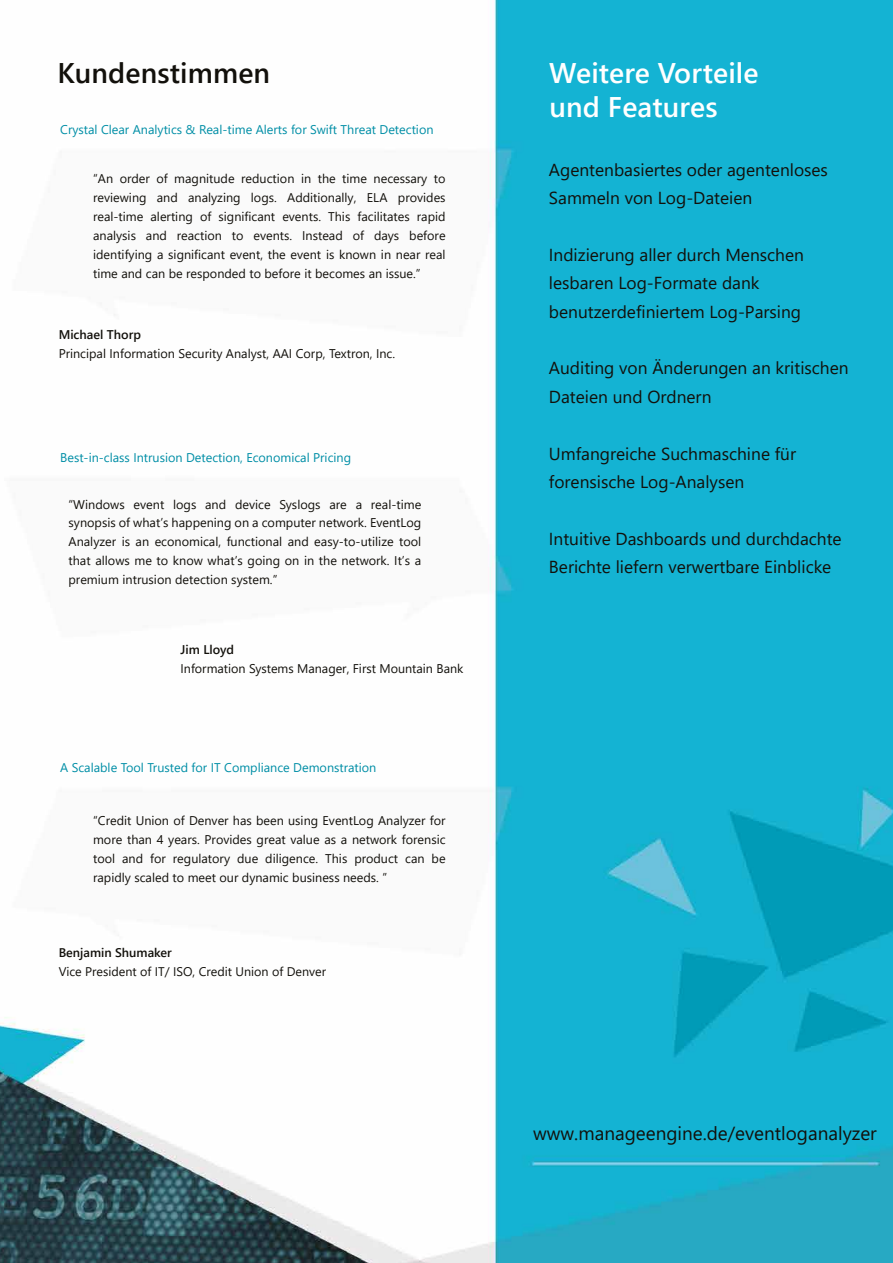
<style>
.page{position:relative;width:893px;height:1263px;background:#fff}
.page>*{position:absolute;margin:0;border:0;box-sizing:border-box;transform-origin:0 0}
.t1{font:600 28.35px/34px "Segoe UI";letter-spacing:.005em;color:#fff}
.t2{font:600 28.35px "Segoe UI";letter-spacing:.005em;color:#12100b}
.t3{font:18.9px "Segoe UI";color:#12100b}
.t4{font:17.4px/28.3px "Segoe UI";color:#12100b}
.t5{font:12.6px/18.9px "Segoe UI";color:#12100b;text-align:justify}
.t6{font:12.6px "Segoe UI";color:#008ea6}
.t7{font:600 12.6px "Segoe UI";color:#12100b}
</style>
<div class="page">
<img style="left:0;top:0;width:893px;height:1263px">
<h1 class="t2" style="left:57px;top:46px;width:214px">Kundenstimmen</h1>
<p class="t6" style="left:60px;top:118px;width:375px">Crystal Clear Analytics &amp; Real-time Alerts for Swift Threat Detection</p>
<p class="t5" style="left:93px;top:168px;width:354px">“An order of magnitude reduction in the time necessary to reviewing and analyzing logs. Additionally, ELA provides real-time alerting of significant events. This facilitates rapid analysis and reaction to events. Instead of days before identifying a significant event, the event is known in near real time and can be responded to before it becomes an issue.”</p>
<p class="t7" style="left:59px;top:322px;width:84px">Michael Thorp</p>
<p class="t5" style="left:59px;top:343px;width:338px">Principal Information Security Analyst, AAI Corp, Textron, Inc.</p>
<p class="t6" style="left:60px;top:445px;width:292px">Best-in-class Intrusion Detection, Economical Pricing</p>
<p class="t5" style="left:69px;top:493px;width:354px">“Windows event logs and device Syslogs are a real-time synopsis of what’s happening on a computer network. EventLog Analyzer is an economical, functional and easy-to-utilize tool that allows me to know what’s going on in the network. It’s a premium intrusion detection system.”</p>
<p class="t7" style="left:181px;top:638px;width:55px">Jim Lloyd</p>
<p class="t5" style="left:181px;top:658px;width:284px">Information Systems Manager, First Mountain Bank</p>
<p class="t6" style="left:60px;top:756px;width:318px">A Scalable Tool Trusted for IT Compliance Demonstration</p>
<p class="t5" style="left:93px;top:810px;width:354px">“Credit Union of Denver has been using EventLog Analyzer for more than 4 years. Provides great value as a network forensic tool and for regulatory due diligence. This product can be rapidly scaled to meet our dynamic business needs. ”</p>
<p class="t7" style="left:59px;top:940px;width:115px">Benjamin Shumaker</p>
<p class="t5" style="left:59px;top:960px;width:269px">Vice President of IT/ ISO, Credit Union of Denver</p>
<h1 class="t1" style="left:549px;top:54px;width:211px">Weitere Vorteile und Features</h1>
<h3 class="t4" style="left:549px;top:154px;width:280px">Agentenbasiertes oder agentenloses<br>Sammeln von Log-Dateien</h3>
<h3 class="t4" style="left:549px;top:239px;width:256px">Indizierung aller durch Menschen lesbaren Log-Formate dank benutzerdefiniertem Log-Parsing</h3>
<h3 class="t4" style="left:549px;top:352px;width:301px">Auditing von Änderungen an kritischen<br>Dateien und Ordnern</h3>
<h3 class="t4" style="left:549px;top:438px;width:249px">Umfangreiche Suchmaschine für forensische Log-Analysen</h3>
<h3 class="t4" style="left:549px;top:523px;width:294px">Intuitive Dashboards und durchdachte<br>Berichte liefern verwertbare Einblicke</h3>
<h2 class="t3" style="left:533px;top:1115px;width:345px">www.manageengine.de/eventloganalyzer</h2>
</div>
